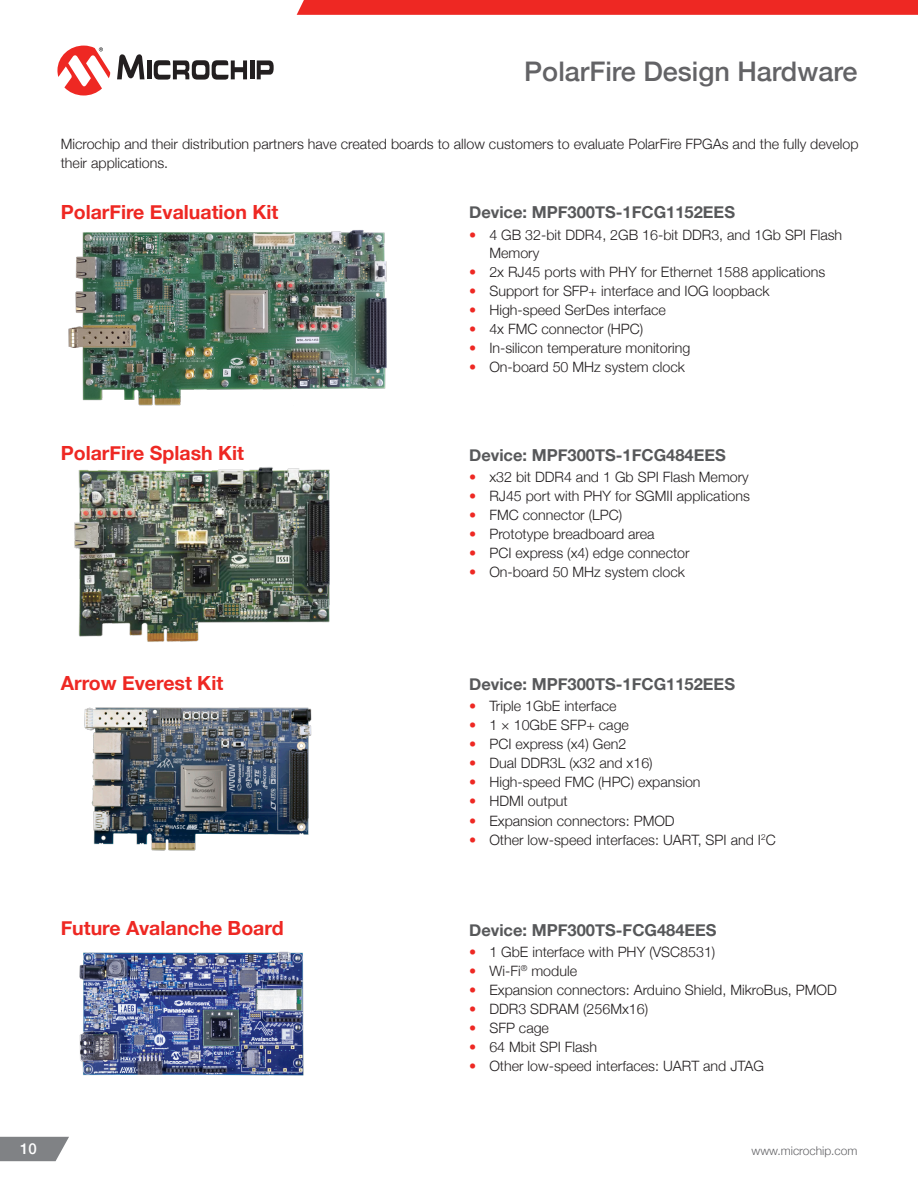
<style>
.page{position:relative;width:918px;height:1188px;background:#fff}
.page>*{position:absolute;margin:0;border:0;box-sizing:border-box;transform-origin:0 0}
.PAGE_TITLE{font:500 27px "Helvetica Neue";color:#636366}
.SUBHEAD1{font:700 19.5px "Helvetica Neue";color:#ee2823}
.SUBHEAD2{font:700 16.5px "Helvetica Neue";color:#57585a}
.t1{font:500 15px "Helvetica Neue";color:#fff}
.BODY_TEXT{font:300 14.25px/19.5px "Helvetica Neue";color:#231f20}
.t2{font:300 12px "Helvetica Neue";color:#636366}
.s1{color:#ee2823}
</style>
<div class="page">
<svg style="left:297px;top:0;width:621px;height:15px;background:#ee2b26"></svg>
<svg style="left:117px;top:54px;width:27px;height:25px"></svg>
<hr style="left:147px;top:60px;width:4px;height:19px;background:#231f20">
<hr style="left:250px;top:60px;width:4px;height:19px;background:#231f20">
<svg style="left:257px;top:60px;width:17px;height:19px"></svg>
<svg style="left:154px;top:60px;width:93px;height:20px"></svg>
<svg style="left:57px;top:45px;width:53px;height:51px"></svg>
<svg style="left:0;top:1137px;width:69px;height:24px;background:#8c8e90"></svg>
<img style="left:84px;top:707px;width:228px;height:144px">
<img style="left:74px;top:467px;width:256px;height:175px">
<img style="left:68px;top:230px;width:319px;height:176px">
<img style="left:79px;top:951px;width:225px;height:125px">
<p class="PAGE_TITLE" style="left:524px;top:50px;width:335px">PolarFire Design Hardware</p>
<p class="BODY_TEXT" style="left:61px;top:133px;width:799px">Microchip and their distribution partners have created boards to allow customers to evaluate PolarFire FPGAs and the fully develop their applications.</p>
<p class="SUBHEAD2" style="left:469px;top:200px;width:267px">Device: MPF300TS-1FCG1152EES</p>
<p class="BODY_TEXT" style="left:489px;top:225px;width:354px;line-height:18px;text-indent:-20px"><span class="s1">•</span> 4 GB 32-bit DDR4, 2GB 16-bit DDR3, and 1Gb SPI Flash<br>Memory</p>
<p class="BODY_TEXT" style="left:469px;top:261px;width:358px"><span class="s1">•</span> 2x RJ45 ports with PHY for Ethernet 1588 applications</p>
<p class="BODY_TEXT" style="left:469px;top:280px;width:302px"><span class="s1">•</span> Support for SFP+ interface and IOG loopback</p>
<p class="BODY_TEXT" style="left:469px;top:299px;width:198px"><span class="s1">•</span> High-speed SerDes interface</p>
<p class="BODY_TEXT" style="left:469px;top:318px;width:176px"><span class="s1">•</span> 4x FMC connector (HPC)</p>
<p class="BODY_TEXT" style="left:469px;top:337px;width:223px"><span class="s1">•</span> In-silicon temperature monitoring</p>
<p class="BODY_TEXT" style="left:469px;top:356px;width:217px"><span class="s1">•</span> On-board 50 MHz system clock</p>
<p class="SUBHEAD1" style="left:61px;top:196px;width:219px">PolarFire Evaluation Kit</p>
<p class="SUBHEAD1" style="left:61px;top:438px;width:185px">PolarFire Splash Kit</p>
<p class="SUBHEAD2" style="left:469px;top:442px;width:258px">Device: MPF300TS-1FCG484EES</p>
<p class="BODY_TEXT" style="left:469px;top:466px;width:281px"><span class="s1">•</span> x32 bit DDR4 and 1 Gb SPI Flash Memory</p>
<p class="BODY_TEXT" style="left:469px;top:485px;width:282px"><span class="s1">•</span> RJ45 port with PHY for SGMII applications</p>
<p class="BODY_TEXT" style="left:469px;top:504px;width:155px"><span class="s1">•</span> FMC connector (LPC)</p>
<p class="BODY_TEXT" style="left:469px;top:523px;width:187px"><span class="s1">•</span> Prototype breadboard area</p>
<p class="BODY_TEXT" style="left:469px;top:542px;width:222px"><span class="s1">•</span> PCI express (x4) edge connector</p>
<p class="BODY_TEXT" style="left:469px;top:561px;width:217px"><span class="s1">•</span> On-board 50 MHz system clock</p>
<p class="SUBHEAD1" style="left:61px;top:667px;width:164px">Arrow Everest Kit</p>
<p class="SUBHEAD2" style="left:469px;top:671px;width:267px">Device: MPF300TS-1FCG1152EES</p>
<p class="BODY_TEXT" style="left:469px;top:695px;width:149px"><span class="s1">•</span> Triple 1GbE interface</p>
<p class="BODY_TEXT" style="left:469px;top:714px;width:161px"><span class="s1">•</span> 1 × 10GbE SFP+ cage</p>
<p class="BODY_TEXT" style="left:469px;top:733px;width:159px"><span class="s1">•</span> PCI express (x4) Gen2</p>
<p class="BODY_TEXT" style="left:469px;top:752px;width:185px"><span class="s1">•</span> Dual DDR3L (x32 and x16)</p>
<p class="BODY_TEXT" style="left:469px;top:771px;width:233px"><span class="s1">•</span> High-speed FMC (HPC) expansion</p>
<p class="BODY_TEXT" style="left:469px;top:791px;width:100px"><span class="s1">•</span> HDMI output</p>
<p class="BODY_TEXT" style="left:469px;top:810px;width:207px"><span class="s1">•</span> Expansion connectors: PMOD</p>
<p class="BODY_TEXT" style="left:469px;top:829px;width:308px"><span class="s1">•</span> Other low-speed interfaces: UART, SPI and I<sup>2</sup>C</p>
<p class="SUBHEAD1" style="left:61px;top:913px;width:224px">Future Avalanche Board</p>
<p class="SUBHEAD2" style="left:469px;top:917px;width:249px">Device: MPF300TS-FCG484EES</p>
<p class="BODY_TEXT" style="left:469px;top:941px;width:248px"><span class="s1">•</span> 1 GbE interface with PHY (VSC8531)</p>
<p class="BODY_TEXT" style="left:469px;top:960px;width:109px"><span class="s1">•</span> Wi-Fi<sup>®</sup> module</p>
<p class="BODY_TEXT" style="left:469px;top:979px;width:369px"><span class="s1">•</span> Expansion connectors: Arduino Shield, MikroBus, PMOD</p>
<p class="BODY_TEXT" style="left:469px;top:998px;width:181px"><span class="s1">•</span> DDR3 SDRAM (256Mx16)</p>
<p class="BODY_TEXT" style="left:469px;top:1017px;width:81px"><span class="s1">•</span> SFP cage</p>
<p class="BODY_TEXT" style="left:469px;top:1036px;width:130px"><span class="s1">•</span> 64 Mbit SPI Flash</p>
<p class="BODY_TEXT" style="left:469px;top:1055px;width:296px"><span class="s1">•</span> Other low-speed interfaces: UART and JTAG</p>
<p class="t1" style="left:20px;top:1137px;width:18px">10</p>
<p class="t2" style="left:751px;top:1141px;width:108px">www.microchip.com</p>
</div>
